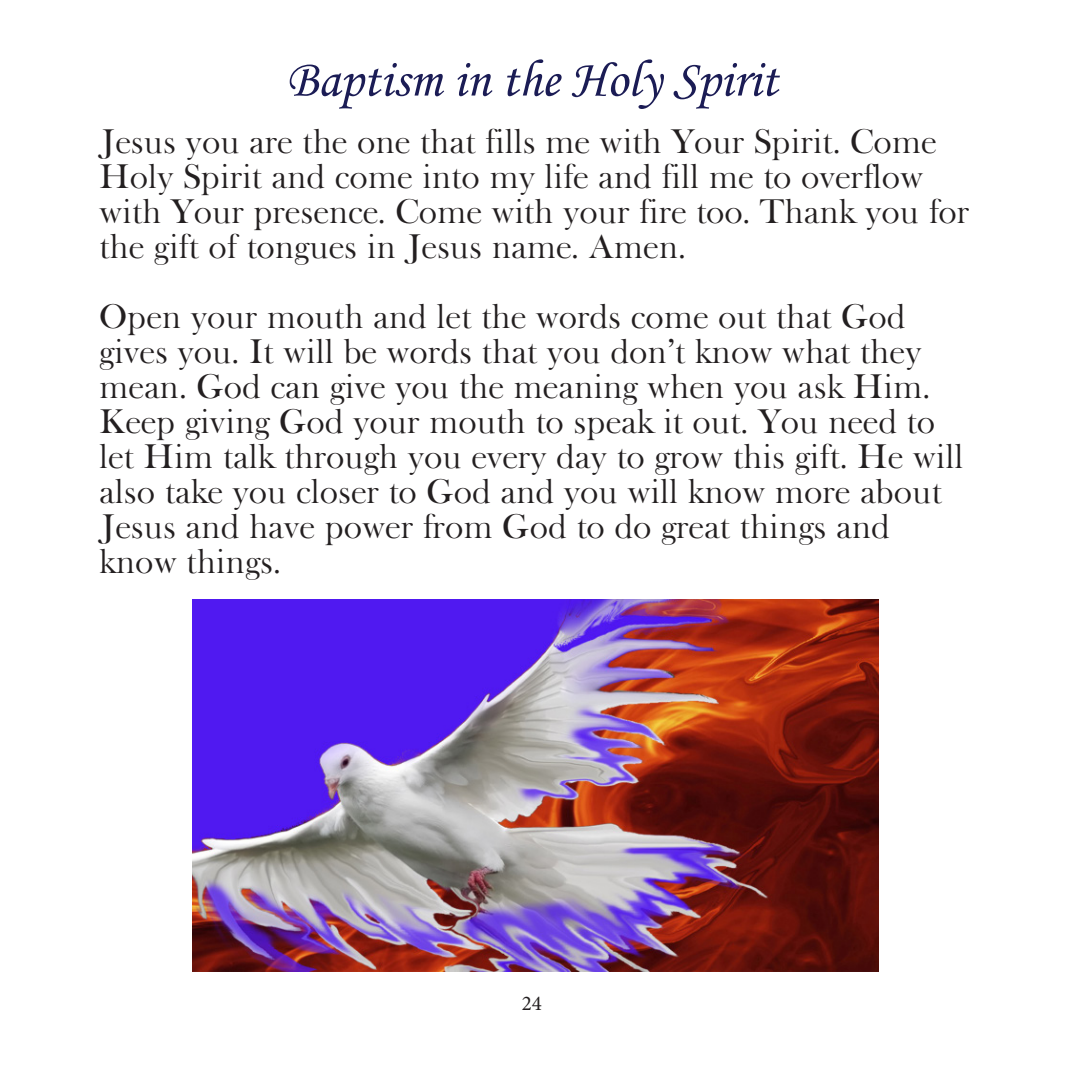
<style>
.page{position:relative;width:1071px;height:1071px;background:#fff}
.page>*{position:absolute;margin:0;border:0;box-sizing:border-box;transform-origin:0 0}
.t1{font:52.5px "Monotype Corsiva";color:#1b1c55}
.t2{font:35px/35px "Open Baskerville 0.0.53";color:#231f20}
.t3{font:21px "Minion Pro";color:#231f20}
</style>
<div class="page">
<img style="left:193px;top:599px;width:685px;height:373px">
<p class="t1" style="left:286px;top:48px;width:493px">Baptism in the Holy Spirit</p>
<p class="t2" style="left:99px;top:123px;width:872px">Jesus you are the one that fills me with Your Spirit. Come Holy Spirit and come into my life and fill me to overflow with Your presence. Come with your fire too. Thank you for the gift of tongues in Jesus name. Amen.</p>
<p class="t2" style="left:99px;top:298px;width:866px">Open your mouth and let the words come out that God gives you. It will be words that you don’t know what they mean. God can give you the meaning when you ask Him.<br>Keep giving God your mouth to speak it out. You need to let Him talk through you every day to grow this gift. He will also take you closer to God and you will know more about Jesus and have power from God to do great things and know things.</p>
<p class="t3" style="left:522px;top:990px;width:22px">24</p>
</div>
